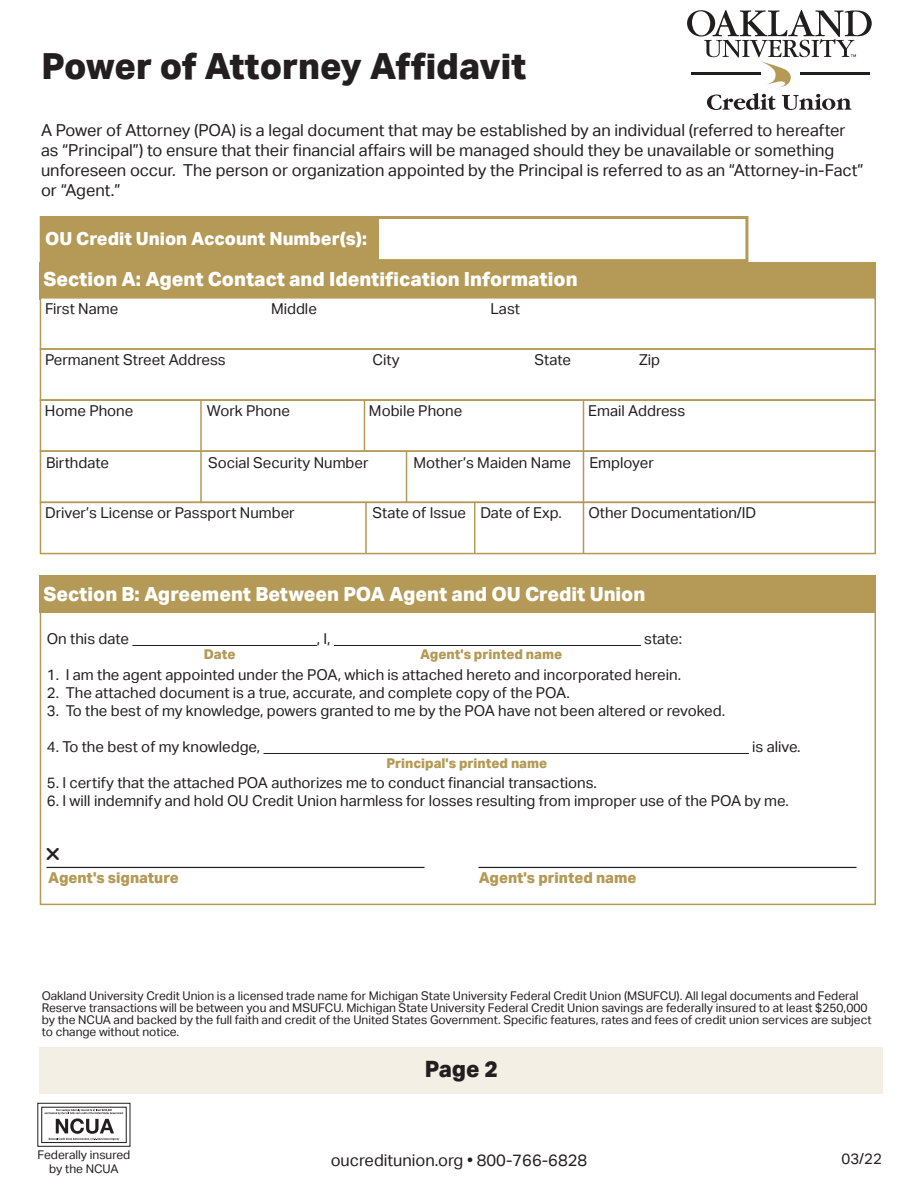
<style>
.page{position:relative;width:918px;height:1188px;background:#fff}
.page>*{position:absolute;margin:0;border:0;box-sizing:border-box;transform-origin:0 0}
.t1{font:800 36px "Aktiv Grotesk";color:#231f20}
.t2{font:800 22.5px "Aktiv Grotesk";color:#231f20}
.t3{font:800 19.5px "Aktiv Grotesk";color:#fff}
.t4{font:800 18px "Aktiv Grotesk";color:#fff}
.t5{font:16.5px/19.8px "Aktiv Grotesk";color:#231f20}
.t6{font:15px "Aktiv Grotesk";color:#231f20}
.t7{font:800 15px "Aktiv Grotesk";color:#b49a56}
.t8{font:800 13.5px "Aktiv Grotesk";color:#b49a56}
.t9{font:12px/12px "Aktiv Grotesk";color:#231f20}
</style>
<div class="page">
<div style="left:40px;top:611px;width:836px;height:294px;border:2px solid #b49a56"></div>
<div style="left:40px;top:262px;width:836px;height:38px;background:#b49a56"></div>
<hr style="left:132px;top:645px;width:185px;height:1px;background:#231f20">
<hr style="left:334px;top:645px;width:307px;height:1px;background:#231f20">
<hr style="left:263px;top:753px;width:486px;height:1px;background:#231f20">
<div style="left:40px;top:297px;width:836px;height:53px;background:#fff;border:2px solid #b49a56"></div>
<div style="left:40px;top:348px;width:836px;height:53px;border:2px solid #b49a56"></div>
<div style="left:40px;top:399px;width:836px;height:53px;border:2px solid #b49a56"></div>
<div style="left:40px;top:450px;width:836px;height:53px;border:2px solid #b49a56"></div>
<hr style="left:364px;top:400px;width:1px;height:51px;background:#b49a56">
<hr style="left:200px;top:401px;width:2px;height:102px;background:#b49a56">
<div style="left:40px;top:502px;width:836px;height:52px;border:2px solid #b49a56"></div>
<hr style="left:583px;top:401px;width:1px;height:153px;background:#b49a56">
<hr style="left:406px;top:451px;width:1px;height:51px;background:#b49a56">
<hr style="left:474px;top:502px;width:2px;height:52px;background:#b49a56">
<hr style="left:365px;top:502px;width:2px;height:52px;background:#b49a56">
<div style="left:38px;top:1103px;width:92px;height:43px;background:linear-gradient(to right,#f9f9f9,#f8f8f8)"></div>
<div style="left:37px;top:1103px;width:93px;height:44px;border:1px solid #231f20"></div>
<div style="left:41px;top:1107px;width:86px;height:36px;background:#fff;border:1px solid #231f20"></div>
<svg style="left:44px;top:1109px;width:79px;height:31px"></svg>
<div style="left:40px;top:575px;width:836px;height:38px;background:#b49a56"></div>
<svg style="left:707px;top:93px;width:69px;height:17px"></svg>
<svg style="left:782px;top:94px;width:70px;height:16px"></svg>
<svg style="left:687px;top:10px;width:185px;height:77px"></svg>
<hr style="left:691px;top:72px;width:69px;height:3px;background:#211e1e">
<hr style="left:800px;top:73px;width:70px;height:2px;background:#211e1e">
<div style="left:40px;top:1047px;width:843px;height:46px;background:#f3efe5"></div>
<hr style="left:46px;top:867px;width:378px;height:1px;background:#231f20">
<hr style="left:478px;top:867px;width:378px;height:1px;background:#231f20">
<div style="left:40px;top:216px;width:708px;height:46px;border:3px solid #b49a56"></div>
<div style="left:42px;top:218px;width:337px;height:44px;background:#b49a56"></div>
<p class="t1" style="left:42px;top:46px;width:486px">Power of Attorney Affidavit</p>
<p class="t5" style="left:41px;top:121px;width:824px">A Power of Attorney (POA) is a legal document that may be established by an individual (referred to hereafter as “Principal”) to ensure that their financial affairs will be managed should they be unavailable or something unforeseen occur. The person or organization appointed by the Principal is referred to as an “Attorney-in-Fact” or “Agent.”</p>
<p class="t4" style="left:45px;top:229px;width:323px">OU Credit Union Account Number(s):</p>
<p class="t3" style="left:43px;top:268px;width:536px">Section A: Agent Contact and Identification Information</p>
<p class="t6" style="left:45px;top:300px;width:75px">First Name</p>
<p class="t6" style="left:271px;top:300px;width:47px">Middle</p>
<p class="t6" style="left:490px;top:300px;width:31px">Last</p>
<p class="t6" style="left:45px;top:351px;width:182px">Permanent Street Address</p>
<p class="t6" style="left:372px;top:351px;width:29px">City</p>
<p class="t6" style="left:534px;top:351px;width:38px">State</p>
<p class="t6" style="left:639px;top:351px;width:23px">Zip</p>
<p class="t6" style="left:45px;top:402px;width:90px">Home Phone</p>
<p class="t6" style="left:207px;top:402px;width:85px">Work Phone</p>
<p class="t6" style="left:369px;top:402px;width:95px">Mobile Phone</p>
<p class="t6" style="left:588px;top:402px;width:98px">Email Address</p>
<p class="t6" style="left:46px;top:454px;width:65px">Birthdate</p>
<p class="t6" style="left:208px;top:454px;width:162px">Social Security Number</p>
<p class="t6" style="left:414px;top:454px;width:242px">Mother’s Maiden Name Employer</p>
<p class="t6" style="left:45px;top:504px;width:251px">Driver’s License or Passport Number</p>
<p class="t6" style="left:372px;top:504px;width:191px">State of Issue Date of Exp.</p>
<p class="t6" style="left:588px;top:504px;width:169px">Other Documentation/ID</p>
<p class="t3" style="left:43px;top:583px;width:603px">Section B: Agreement Between POA Agent and OU Credit Union</p>
<p class="t6" style="left:47px;top:630px;width:84px">On this date</p>
<p class="t6" style="left:317px;top:630px;width:15px">, I,</p>
<p class="t6" style="left:644px;top:630px;width:39px">state:</p>
<p class="t6" style="left:47px;top:666px;width:636px">1. I am the agent appointed under the POA, which is attached hereto and incorporated herein.</p>
<p class="t6" style="left:47px;top:684px;width:525px">2. The attached document is a true, accurate, and complete copy of the POA.</p>
<p class="t6" style="left:47px;top:702px;width:680px">3. To the best of my knowledge, powers granted to me by the POA have not been altered or revoked.</p>
<p class="t6" style="left:47px;top:738px;width:215px">4. To the best of my knowledge,</p>
<p class="t6" style="left:752px;top:738px;width:50px">is alive.</p>
<p class="t6" style="left:47px;top:774px;width:552px">5. I certify that the attached POA authorizes me to conduct financial transactions.</p>
<p class="t6" style="left:47px;top:792px;width:743px">6. I will indemnify and hold OU Credit Union harmless for losses resulting from improper use of the POA by me.</p>
<p class="t8" style="left:420px;top:646px;width:143px">Agent's printed name</p>
<p class="t8" style="left:204px;top:646px;width:33px">Date</p>
<p class="t8" style="left:386px;top:756px;width:162px">Principal's printed name</p>
<p class="t7" style="left:48px;top:870px;width:132px">Agent's signature</p>
<p class="t7" style="left:479px;top:869px;width:159px">Agent's printed name</p>
<p class="t9" style="left:42px;top:990px;width:831px">Oakland University Credit Union is a licensed trade name for Michigan State University Federal Credit Union (MSUFCU). All legal documents and Federal Reserve transactions will be between you and MSUFCU. Michigan State University Federal Credit Union savings are federally insured to at least $250,000 by the NCUA and backed by the full faith and credit of the United States Government. Specific features, rates and fees of credit union services are subject to change without notice.</p>
<p class="t9" style="left:37px;top:1149px;width:94px">Federally insured</p>
<p class="t9" style="left:49px;top:1163px;width:71px">by the NCUA</p>
<p class="t2" style="left:425px;top:1056px;width:75px">Page 2</p>
<p class="t5" style="left:331px;top:1150px;width:258px">oucreditunion.org • 800-766-6828</p>
<p class="t6" style="left:842px;top:1150px;width:42px">03/22</p>
</div>
